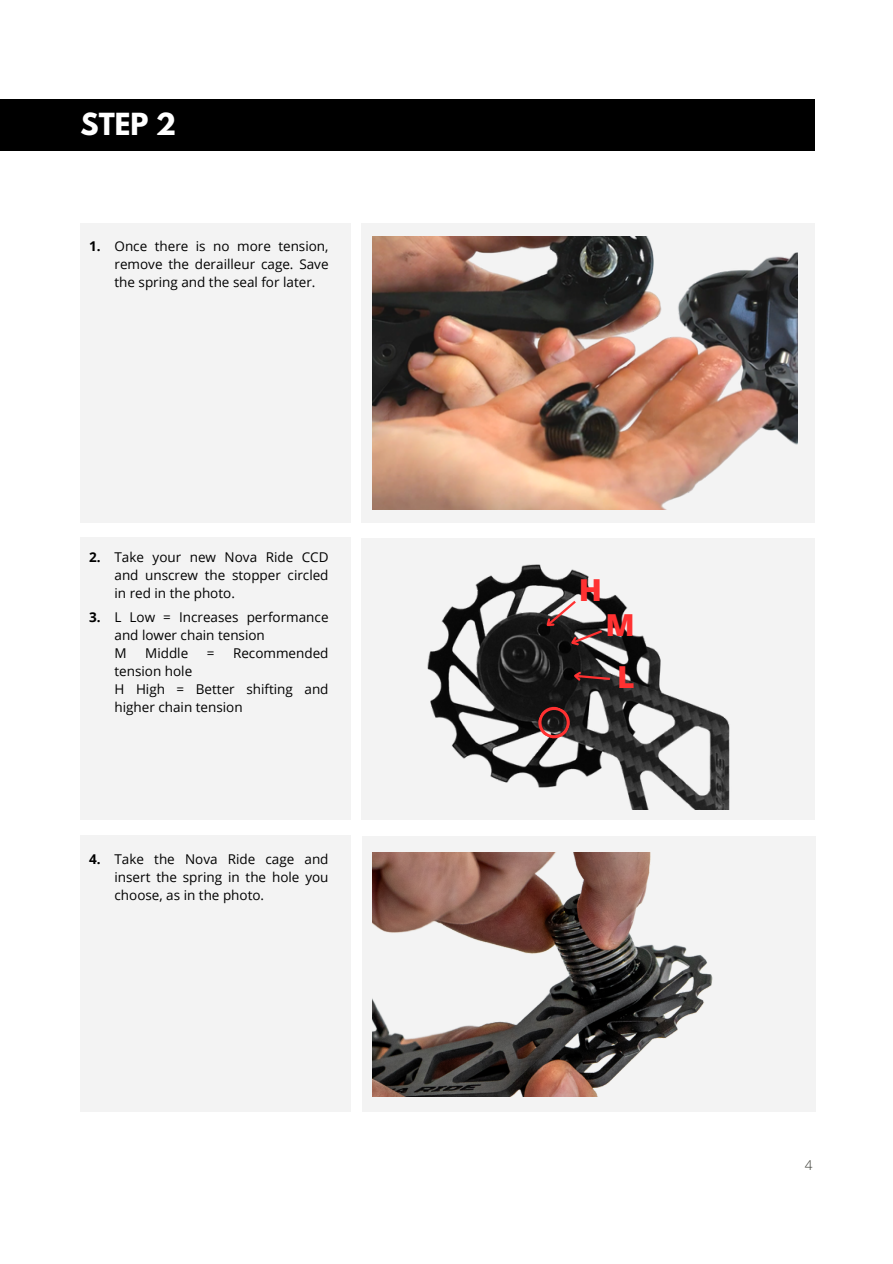
<style>
.page{position:relative;width:893px;height:1264px;background:#fff}
.page>*{position:absolute;margin:0;border:0;box-sizing:border-box;transform-origin:0 0}
.t1{font:800 30.3px "Open Sans";color:#ff3131}
.t2{font:700 27px "League Spartan";color:#fff}
.t3{font:13.5px/18px "Open Sans";color:#000;text-align:justify}
.t4{font:700 13.5px "Open Sans";color:#000}
.t5{font:300 13.5px "Open Sans";color:#2f3029}
</style>
<div class="page">
<div style="left:0;top:99px;width:814px;height:52px;background:#000"></div>
<div style="left:80px;top:223px;width:270px;height:300px;background:#f3f3f3"></div>
<div style="left:361px;top:223px;width:454px;height:300px;background:#f3f3f3"></div>
<div style="left:80px;top:537px;width:270px;height:282px;background:#f3f3f3"></div>
<div style="left:361px;top:538px;width:454px;height:281px;background:#f3f3f3"></div>
<div style="left:81px;top:835px;width:270px;height:276px;background:#f3f3f3"></div>
<div style="left:362px;top:836px;width:453px;height:275px;background:#f3f3f3"></div>
<img style="left:372px;top:236px;width:425px;height:273px">
<img style="left:372px;top:852px;width:341px;height:244px">
<img style="left:427px;top:564px;width:303px;height:245px">
<svg style="left:533px;top:702px;width:41px;height:41px"></svg>
<svg style="left:540px;top:598px;width:64px;height:52px"></svg>
<svg style="left:571px;top:669px;width:41px;height:14px"></svg>
<p class="t2" style="left:81px;top:111px;width:97px">STEP 2</p>
<p class="t4" style="left:89px;top:236px;width:13px">1.</p>
<p class="t3" style="left:114px;top:236px;width:215px">Once there is no more tension, remove the derailleur cage. Save the spring and the seal for later.</p>
<p class="t4" style="left:89px;top:548px;width:13px">2.</p>
<p class="t4" style="left:89px;top:608px;width:13px">3.</p>
<p class="t3" style="left:114px;top:548px;width:215px">Take your new Nova Ride CCD and unscrew the stopper circled in red in the photo.</p>
<p class="t3" style="left:114px;top:608px;width:215px">L Low = Increases performance and lower chain tension</p>
<p class="t3" style="left:114px;top:644px;width:14px">M</p>
<p class="t3" style="left:145px;top:644px;width:45px">Middle</p>
<p class="t3" style="left:207px;top:644px;width:9px">=</p>
<p class="t3" style="left:233px;top:644px;width:97px">Recommended</p>
<p class="t3" style="left:114px;top:662px;width:79px">tension hole</p>
<p class="t3" style="left:114px;top:680px;width:215px">H High = Better shifting and higher chain tension</p>
<p class="t4" style="left:89px;top:849px;width:13px">4.</p>
<p class="t3" style="left:114px;top:849px;width:215px">Take the Nova Ride cage and insert the spring in the hole you choose, as in the photo.</p>
<p class="t1" style="left:578px;top:568px;width:25px">H</p>
<p class="t1" style="left:605px;top:604px;width:31px">M</p>
<p class="t1" style="left:617px;top:655px;width:19px">L</p>
<p class="t5" style="left:804px;top:1155px;width:9px">4</p>
</div>
